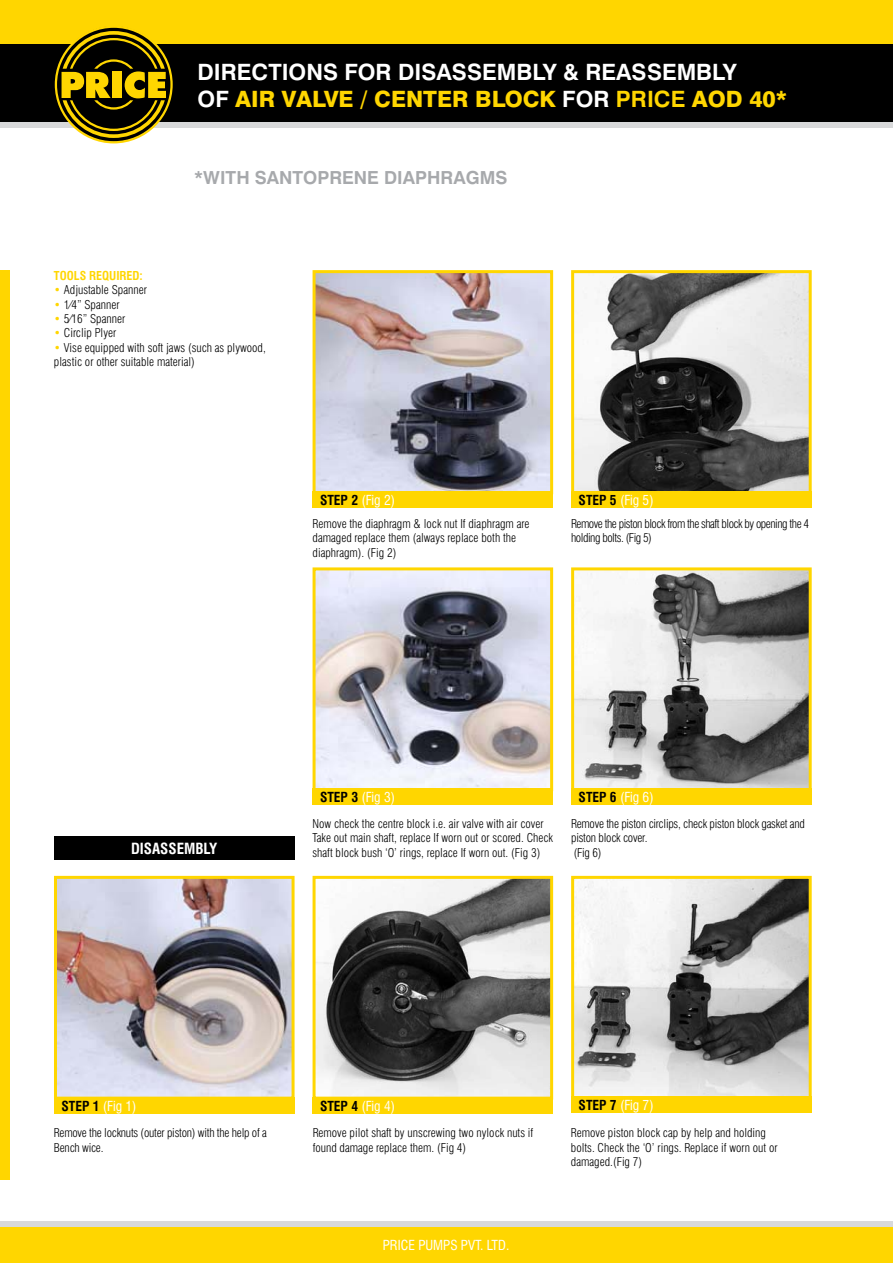
<style>
.page{position:relative;width:893px;height:1263px;background:#fff}
.page>*{position:absolute;margin:0;border:0;box-sizing:border-box;transform-origin:0 0}
.t1{font:700 22.5px/27px "Swiss 721 BT";color:#fff}
.t2{font:700 18px "Swiss 721 BT";color:#a7a9ac}
.t3{font:700 condensed 15px "Swiss 721 BT";color:#fff}
.t4{font:condensed 13.5px "Swiss 721 BT";color:#fff}
.t5{font:300 condensed 12px/14.4px "Swiss 721 BT";color:#000}
.t6{font:300 condensed 12px/14.4px "Swiss 721 BT";letter-spacing:-.02em;color:#000}
.t7{font:300 condensed 12px/14.4px "Swiss 721 BT";letter-spacing:-.04em;color:#000}
.t8{font:700 condensed 12px "Swiss 721 BT";color:#ffd600}
.s1{font-weight:800;color:#ffd600}
.s2{color:#ffd600}
.s3{font-weight:700;color:#000}
</style>
<div class="page">
<div style="left:0;top:122px;width:893px;height:6px;background:#d8d9da"></div>
<div style="left:0;top:0;width:893px;height:52px;background:#ffd600"></div>
<div style="left:0;top:44px;width:893px;height:78px;background:#000"></div>
<svg style="left:55px;top:27px;width:118px;height:116px"></svg>
<div style="left:0;top:1223px;width:893px;height:40px;background:#ffd600"></div>
<div style="left:0;top:1221px;width:893px;height:6px;background:#d8d9da"></div>
<div style="left:0;top:270px;width:10px;height:910px;background:#ffd600"></div>
<img style="left:317px;top:274px;width:232px;height:216px">
<div style="left:313px;top:270px;width:240px;height:224px;border:3px solid #ffd600"></div>
<div style="left:313px;top:491px;width:240px;height:17px;background:#ffd600"></div>
<img style="left:575px;top:274px;width:233px;height:216px">
<div style="left:571px;top:270px;width:241px;height:224px;border:3px solid #ffd600"></div>
<div style="left:571px;top:491px;width:241px;height:17px;background:#ffd600"></div>
<img style="left:317px;top:571px;width:232px;height:216px">
<div style="left:313px;top:567px;width:240px;height:224px;border:3px solid #ffd600"></div>
<div style="left:313px;top:789px;width:240px;height:16px;background:#ffd600"></div>
<img style="left:575px;top:571px;width:233px;height:216px">
<div style="left:571px;top:567px;width:241px;height:224px;border:3px solid #ffd600"></div>
<div style="left:571px;top:788px;width:241px;height:17px;background:#ffd600"></div>
<img style="left:317px;top:880px;width:232px;height:216px">
<div style="left:313px;top:876px;width:240px;height:224px;border:3px solid #ffd600"></div>
<div style="left:313px;top:1097px;width:240px;height:16px;background:#ffd600"></div>
<img style="left:575px;top:880px;width:233px;height:216px">
<div style="left:571px;top:876px;width:241px;height:224px;border:3px solid #ffd600"></div>
<div style="left:571px;top:1097px;width:241px;height:16px;background:#ffd600"></div>
<img style="left:58px;top:880px;width:233px;height:216px">
<div style="left:54px;top:876px;width:241px;height:224px;border:3px solid #ffd600"></div>
<div style="left:54px;top:1097px;width:241px;height:16px;background:#ffd600"></div>
<div style="left:54px;top:836px;width:241px;height:23px;background:#000"></div>
<h1 class="t1" style="left:198px;top:61px;width:591px">DIRECTIONS FOR DISASSEMBLY &amp; REASSEMBLY<br>OF <span class="s1">AIR VALVE / CENTER BLOCK</span> FOR <span class="s2">PRICE</span> <span class="s1">AOD 40*</span></h1>
<h2 class="t2" style="left:194px;top:171px;width:315px">*WITH SANTOPRENE DIAPHRAGMS</h2>
<p class="t8" style="left:54px;top:271px;width:90px">TOOLS REQUIRED:</p>
<p class="t5" style="left:54px;top:283px;width:94px"><span class="s2">•</span> Adjustable Spanner</p>
<p class="t5" style="left:54px;top:298px;width:67px"><span class="s2">•</span> 1⁄4” Spanner</p>
<p class="t5" style="left:54px;top:312px;width:73px"><span class="s2">•</span> 5⁄16” Spanner</p>
<p class="t5" style="left:54px;top:326px;width:64px"><span class="s2">•</span> Circlip Plyer</p>
<p class="t5" style="left:54px;top:341px;width:213px"><span class="s2">•</span> Vise equipped with soft jaws (such as plywood, plastic or other suitable material)</p>
<p class="t4" style="left:320px;top:494px;width:77px"><span class="s3">STEP 2</span> (Fig 2)</p>
<p class="t4" style="left:579px;top:494px;width:77px"><span class="s3">STEP 5</span> (Fig 5)</p>
<p class="t5" style="left:313px;top:517px;width:218px">Remove the diaphragm &amp; lock nut If diaphragm are damaged replace them (always replace both the diaphragm). (Fig 2)</p>
<p class="t7" style="left:571px;top:517px;width:239px">Remove the piston block from the shaft block by opening the 4 holding bolts. (Fig 5)</p>
<p class="t3" style="left:131px;top:843px;width:88px">DISASSEMBLY</p>
<p class="t4" style="left:320px;top:792px;width:77px"><span class="s3">STEP 3</span> (Fig 3)</p>
<p class="t4" style="left:579px;top:791px;width:77px"><span class="s3">STEP 6</span> (Fig 6)</p>
<p class="t5" style="left:313px;top:817px;width:242px">Now check the centre block i.e. air valve with air cover<br>Take out main shaft, replace If worn out or scored. Check shaft block bush ‘O’ rings, replace If worn out. (Fig 3)</p>
<p class="t6" style="left:571px;top:817px;width:235px">Remove the piston circlips, check piston block gasket and piston block cover.<br>(Fig 6)</p>
<p class="t4" style="left:61px;top:1100px;width:77px"><span class="s3">STEP 1</span> (Fig 1)</p>
<p class="t4" style="left:320px;top:1100px;width:77px"><span class="s3">STEP 4</span> (Fig 4)</p>
<p class="t4" style="left:579px;top:1100px;width:77px"><span class="s3">STEP 7</span> (Fig 7)</p>
<p class="t5" style="left:571px;top:1126px;width:208px">Remove piston block cap by help and holding bolts. Check the ‘O’ rings. Replace if worn out or damaged.(Fig 7)</p>
<p class="t6" style="left:54px;top:1126px;width:214px">Remove the locknuts (outer piston) with the help of a<br>Bench wice.</p>
<p class="t5" style="left:313px;top:1126px;width:222px">Remove pilot shaft by unscrewing two nylock nuts if found damage replace them. (Fig 4)</p>
<p class="t4" style="left:383px;top:1239px;width:128px">PRICE PUMPS PVT. LTD.</p>
</div>
